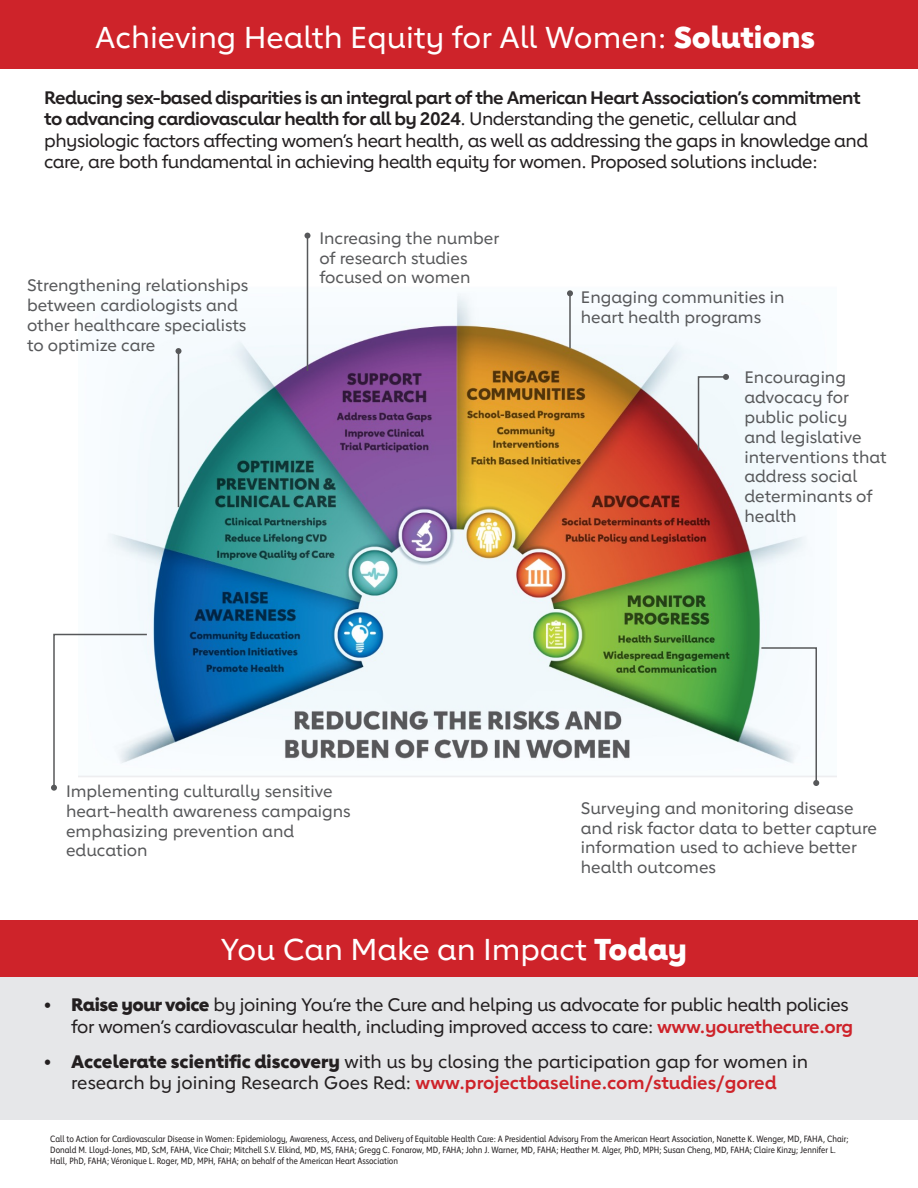
<style>
.page{position:relative;width:918px;height:1188px;background:#fff}
.page>*{position:absolute;margin:0;border:0;box-sizing:border-box;transform-origin:0 0}
.t1{font:500 30px "Lub Dub";color:#fff}
.t2{font:500 18px/21.6px "Lub Dub";letter-spacing:-.025em;color:#231f20}
.t3{font:500 18px/21.6px "Lub Dub";color:#231f20;text-align:center}
.t4{font:500 16.5px/19.8px "Lub Dub";color:#57585a}
.t5{font:9px/10.8px "Lub Dub Condensed";color:#231f20}
.s1{font-weight:800}
.s2{font-weight:700}
.s3{font-weight:700;color:#ce232a}
</style>
<div class="page">
<img style="left:107px;top:280px;width:730px;height:504px">
<div style="left:0;top:948px;width:918px;height:172px;background:#e6e7e9"></div>
<div style="left:0;top:0;width:918px;height:68px;background:#ce232a"></div>
<hr style="left:307px;top:236px;width:1px;height:135px;background:#57585a">
<svg style="left:304px;top:233px;width:6px;height:6px"></svg>
<hr style="left:178px;top:351px;width:1px;height:156px;background:#57585a">
<svg style="left:176px;top:348px;width:6px;height:6px"></svg>
<hr style="left:569px;top:293px;width:2px;height:55px;background:#57585a">
<svg style="left:567px;top:290px;width:6px;height:6px"></svg>
<div style="left:0;top:920px;width:918px;height:56px;background:#ce232a"></div>
<svg style="left:697px;top:374px;width:32px;height:78px"></svg>
<svg style="left:760px;top:646px;width:59px;height:140px"></svg>
<svg style="left:51px;top:633px;width:97px;height:158px"></svg>
<p class="t1" style="left:95px;top:19px;width:722px">Achieving Health Equity for All Women: <span class="s1">Solutions</span></p>
<p class="t2" style="left:44px;top:86px;width:825px"><span class="s2">Reducing sex-based disparities is an integral part of the American Heart Association’s commitment to advancing cardiovascular health for all by 2024</span>. Understanding the genetic, cellular and physiologic factors affecting women’s heart health, as well as addressing the gaps in knowledge and care, are both fundamental in achieving health equity for women. Proposed solutions include:</p>
<p class="t4" style="left:27px;top:275px;width:223px">Strengthening relationships between cardiologists and other healthcare specialists to optimize care</p>
<p class="t4" style="left:319px;top:228px;width:181px">Increasing the number of research studies focused on women</p>
<p class="t4" style="left:581px;top:287px;width:205px">Engaging communities in heart health programs</p>
<p class="t4" style="left:744px;top:367px;width:144px">Encouraging advocacy for public policy<br>and legislative interventions that address social determinants of health</p>
<p class="t4" style="left:66px;top:781px;width:286px">Implementing culturally sensitive heart-health awareness campaigns emphasizing prevention and education</p>
<p class="t4" style="left:581px;top:798px;width:298px">Surveying and monitoring disease and risk factor data to better capture information used to achieve better health outcomes</p>
<p class="t1" style="left:220px;top:932px;width:468px">You Can Make an Impact <span class="s1">Today</span></p>
<p class="t2" style="left:44px;top:994px;width:810px;text-align:right"><span class="s1">• Raise your voice</span> by joining You’re the Cure and helping us advocate for public health policies for women’s cardiovascular health, including improved access to care: <span class="s3">www.yourethecure.org</span></p>
<p class="t3" style="left:44px;top:1050px;width:766px"><span class="s1">• Accelerate scientific discovery</span> with us by closing the participation gap for women in research by joining Research Goes Red: <span class="s3">www.projectbaseline.com/studies/gored</span></p>
<p class="t5" style="left:50px;top:1134px;width:800px">Call to Action for Cardiovascular Disease in Women: Epidemiology, Awareness, Access, and Delivery of Equitable Health Care: A Presidential Advisory From the American Heart Association, Nanette K. Wenger, MD, FAHA, Chair;<br>Donald M. Lloyd-Jones, MD, ScM, FAHA, Vice Chair; Mitchell S.V. Elkind, MD, MS, FAHA; Gregg C. Fonarow, MD, FAHA; John J. Warner, MD, FAHA; Heather M. Alger, PhD, MPH; Susan Cheng, MD, FAHA; Claire Kinzy; Jennifer L.<br>Hall, PhD, FAHA; Véronique L. Roger, MD, MPH, FAHA; on behalf of the American Heart Association</p>
</div>
